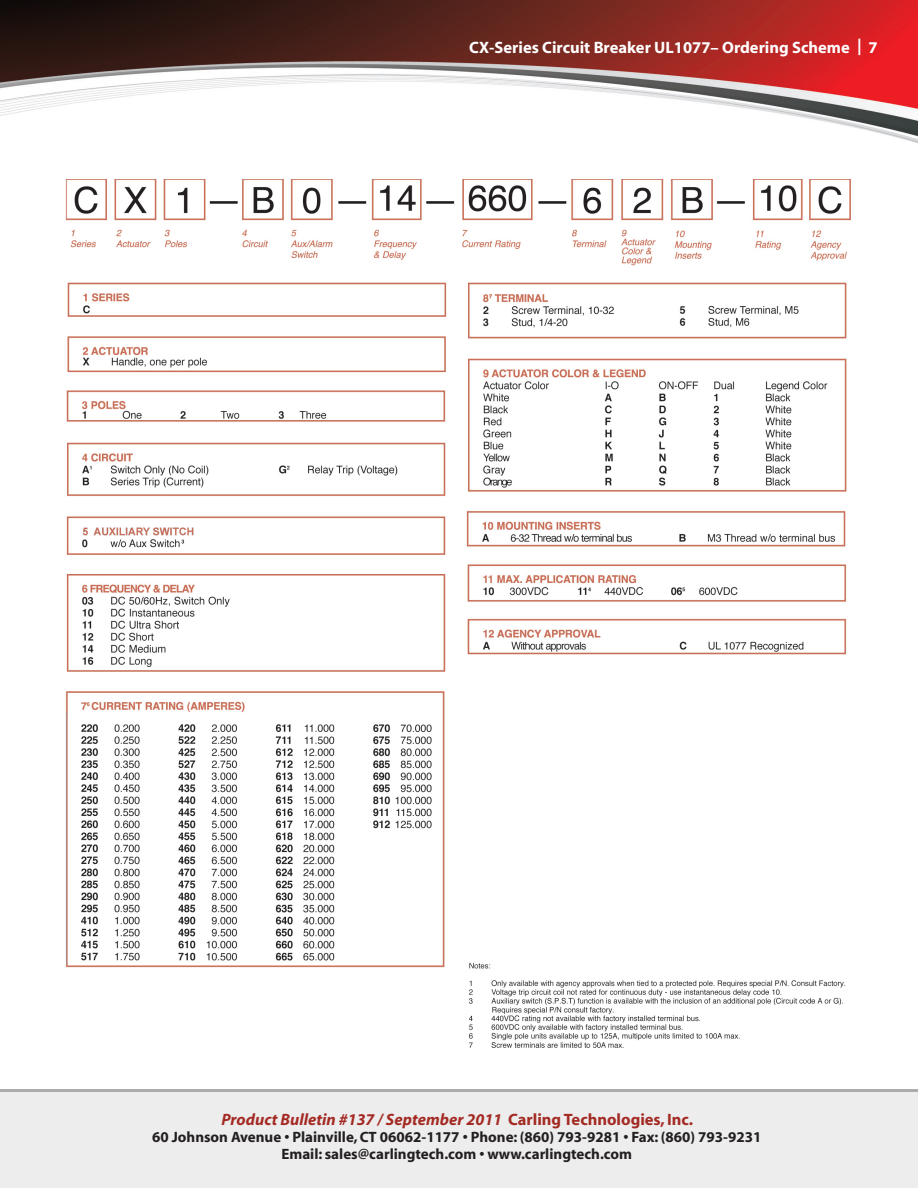
<style>
.page{position:relative;width:918px;height:1188px;background:#fff}
.page>*{position:absolute;margin:0;border:0;box-sizing:border-box;transform-origin:0 0}
.t1{font:italic 700 16.5px "Myriad";color:#a42b24}
.t2{font:700 16.5px "Myriad";color:#fff}
.t3{font:700 15px/16.8px "Myriad";color:#231f20;text-align:center}
.s1{font-style:normal}
</style>
<div class="page">
<img style="left:0;top:0;width:918px;height:143px">
<div style="left:0;top:1089px;width:918px;height:99px;background:#ededee"></div>
<img style="left:65px;top:179px;width:786px;height:789px">
<img style="left:450px;top:948px;width:401px;height:100px">
<p class="t2" style="left:469px;top:39px;width:410px">CX-Series Circuit Breaker UL1077– Ordering Scheme | 7</p>
<p class="t1" style="left:221px;top:1111px;width:473px">Product Bulletin #137 / September 2011 <span class="s1">Carling Technologies, Inc.</span></p>
<p class="t3" style="left:152px;top:1129px;width:611px">60 Johnson Avenue • Plainville, CT 06062-1177 • Phone: (860) 793-9281 • Fax: (860) 793-9231<br>Email: sales@carlingtech.com • www.carlingtech.com</p>
</div>
